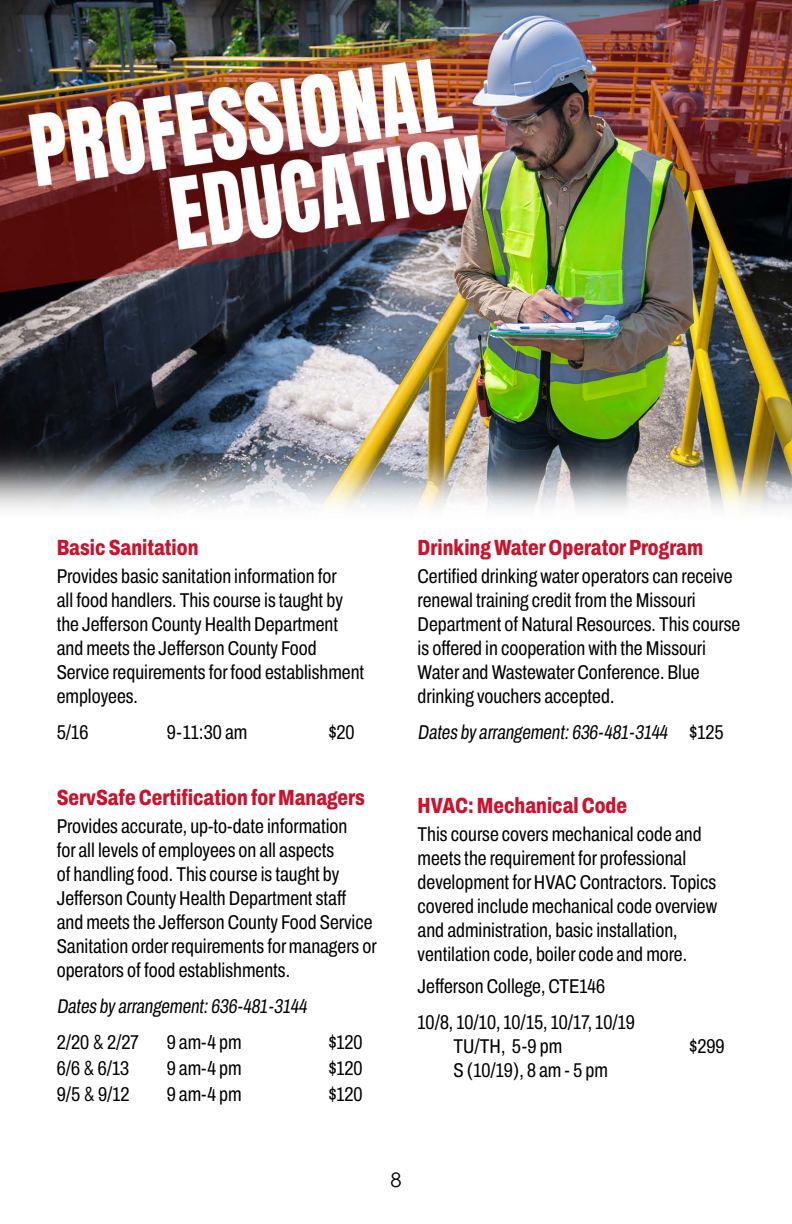
<style>
.page{position:relative;width:792px;height:1224px;background:#fff}
.page>*{position:absolute;margin:0;border:0;box-sizing:border-box;transform-origin:0 0}
.t1{font:800 22px "Archivo Condensed";color:#cd122d}
.t2{font:20px/24px "Archivo Condensed";color:#000}
.t3{font:20px/36px "Archivo Condensed";color:#000;scale:.95 1}
.t4{font:20px "Century Gothic";color:#000}
.s1{font-family:"Akrobat"}
</style>
<div class="page">
<img style="left:0;top:0;width:792px;height:512px">
<p class="t1" style="left:57px;top:531px;width:143px">Basic Sanitation</p>
<p class="t2" style="left:57px;top:564px;width:309px">Provides basic sanitation information for<br>all food handlers. This course is taught by the Jefferson County Health Department and meets the Jefferson County Food Service requirements for food establishment employees.</p>
<p class="t2" style="left:57px;top:720px;width:33px">5/16</p>
<p class="t2" style="left:167px;top:720px;width:82px">9-11:30 am</p>
<p class="t2" style="left:329px;top:720px;width:27px">$20</p>
<p class="t1" style="left:57px;top:781px;width:310px">ServSafe Certification for Managers</p>
<p class="t2" style="left:57px;top:815px;width:321px">Provides accurate, up-to-date information<br>for all levels of employees on all aspects<br>of handling food. This course is taught by Jefferson County Health Department staff and meets the Jefferson County Food Service Sanitation order requirements for managers or operators of food establishments.</p>
<p class="t3" style="left:57px;top:989px;width:269px">Datesbyarrangement:636-481-3144<br>2/20 <span class="s1">&amp;</span> 2/27</p>
<p class="t2" style="left:167px;top:1031px;width:77px">9 am-4 pm</p>
<p class="t2" style="left:329px;top:1031px;width:35px">$120</p>
<p class="t2" style="left:57px;top:1057px;width:74px">6/6 <span class="s1">&amp;</span> 6/13</p>
<p class="t2" style="left:167px;top:1057px;width:77px">9 am-4 pm</p>
<p class="t2" style="left:329px;top:1057px;width:35px">$120</p>
<p class="t2" style="left:57px;top:1083px;width:74px">9/5 <span class="s1">&amp;</span> 9/12</p>
<p class="t2" style="left:167px;top:1083px;width:77px">9 am-4 pm</p>
<p class="t2" style="left:329px;top:1083px;width:35px">$120</p>
<p class="t1" style="left:418px;top:531px;width:287px">Drinking Water Operator Program</p>
<p class="t2" style="left:418px;top:564px;width:324px">Certified drinking water operators can receive renewal training credit from the Missouri Department of Natural Resources. This course is offered in cooperation with the Missouri Water and Wastewater Conference. Blue drinking vouchers accepted.</p>
<p class="t3" style="left:418px;top:714px;width:324px">Datesbyarrangement:636-481-3144 $ 1 2 5</p>
<p class="t1" style="left:418px;top:789px;width:211px">HVAC: Mechanical Code</p>
<p class="t2" style="left:418px;top:822px;width:301px">This course covers mechanical code and meets the requirement for professional development for HVAC Contractors. Topics covered include mechanical code overview and administration, basic installation, ventilation code, boiler code and more.</p>
<p class="t2" style="left:418px;top:968px;width:219px;line-height:36px">Jefferson College, CTE146<br>10/8, 10/10, 10/15, 10/17, 10/19</p>
<p class="t2" style="left:454px;top:1034px;width:110px">TU/TH, 5-9 pm</p>
<p class="t2" style="left:690px;top:1034px;width:36px">$299</p>
<p class="t2" style="left:454px;top:1058px;width:156px">S (10/19), 8 am - 5 pm</p>
<p class="t4" style="left:390px;top:1168px;width:13px">8</p>
</div>
